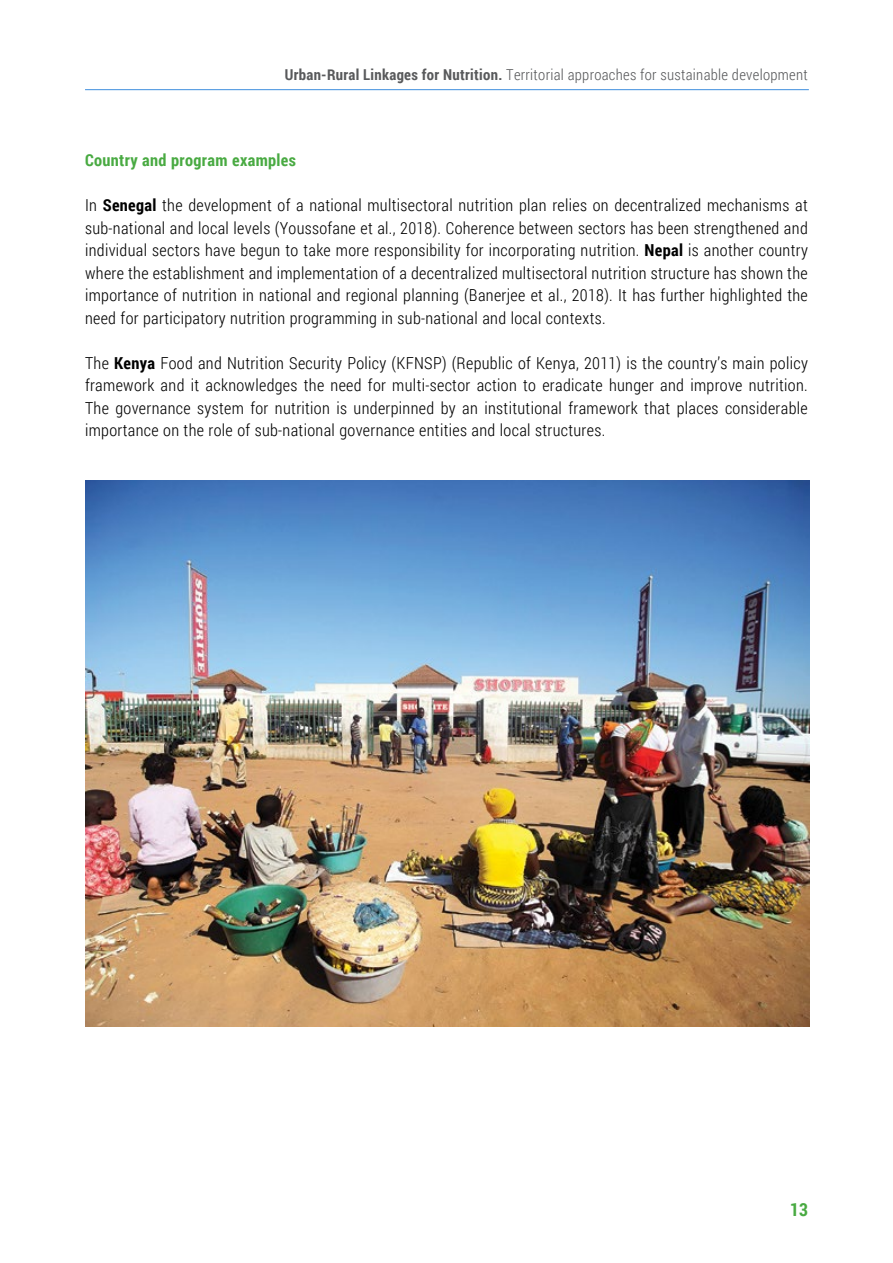
<style>
.page{position:relative;width:893px;height:1263px;background:#fff}
.page>*{position:absolute;margin:0;border:0;box-sizing:border-box;transform-origin:0 0}
.t1{font:700 18px "Roboto Condensed";color:#49aa42}
.t2{font:300 16.5px/22.5px "Roboto Condensed";letter-spacing:.02em;color:#000;text-align:justify}
.t3{font:700 16.5px "Roboto Condensed";letter-spacing:.02em;color:#49aa42}
.t4{font:300 15px "Roboto Condensed";letter-spacing:.02em;color:#58595b}
.s1{font-weight:700}
</style>
<div class="page">
<hr style="left:85px;top:89px;width:724px;height:1px;background:#3e8ede">
<img style="left:85px;top:480px;width:724px;height:547px">
<p class="t4" style="left:285px;top:64px;width:524px"><span class="s1">Urban-Rural Linkages for Nutrition.</span> Territorial approaches for sustainable development</p>
<p class="t3" style="left:85px;top:149px;width:212px">Country and program examples</p>
<p class="t2" style="left:85px;top:193px;width:724px">In <span class="s1">Senegal</span> the development of a national multisectoral nutrition plan relies on decentralized mechanisms at sub-national and local levels (Youssofane et al., 2018). Coherence between sectors has been strengthened and individual sectors have begun to take more responsibility for incorporating nutrition. <span class="s1">Nepal</span> is another country where the establishment and implementation of a decentralized multisectoral nutrition structure has shown the importance of nutrition in national and regional planning (Banerjee et al., 2018). It has further highlighted the need for participatory nutrition programming in sub-national and local contexts.</p>
<p class="t2" style="left:85px;top:351px;width:724px">The <span class="s1">Kenya</span> Food and Nutrition Security Policy (KFNSP) (Republic of Kenya, 2011) is the country’s main policy framework and it acknowledges the need for multi-sector action to eradicate hunger and improve nutrition.<br>The governance system for nutrition is underpinned by an institutional framework that places considerable importance on the role of sub-national governance entities and local structures.</p>
<p class="t1" style="left:790px;top:1197px;width:19px">13</p>
</div>
